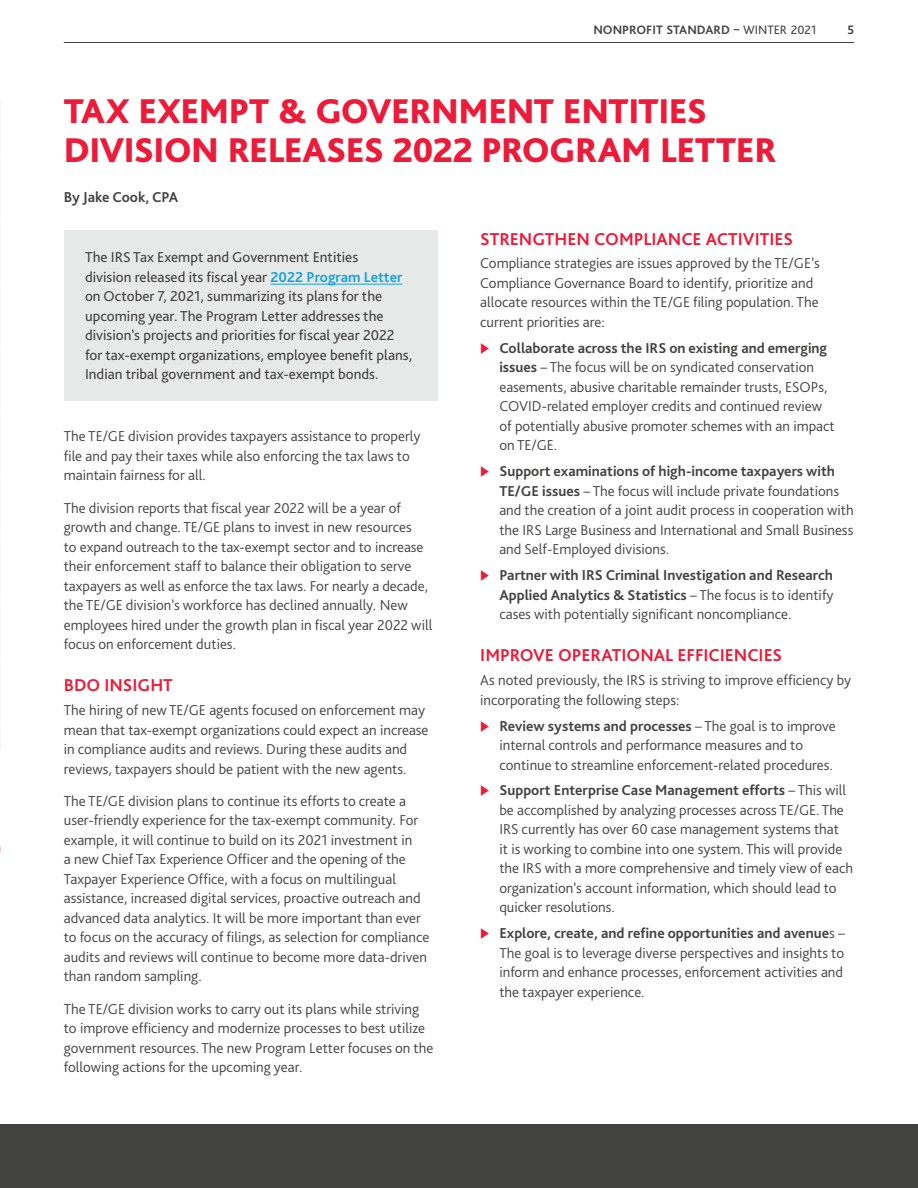
<style>
.page{position:relative;width:918px;height:1188px;background:#fff}
.page>*{position:absolute;margin:0;border:0;box-sizing:border-box;transform-origin:0 0}
.t1{font:800 36px/39px "Bliss Pro";letter-spacing:-.015em;color:#ec1b3a}
.t2{font:700 18px "Bliss Pro";color:#ec1b3a}
.t3{font:300 15px/19.5px "Bliss Pro";color:#424241}
.t4{font:15px/19.5px "Bliss Pro";color:#424241}
.t5{font:700 15px/19.5px "Bliss Pro";color:#424241;text-align:justify}
.t6{font:700 12.75px "Bliss Pro";color:#424241}
.s1{font-weight:400}
.s2{font-weight:700;color:#16a3dd}
.s3{font-weight:700}
.s4{font-weight:300}
</style>
<div class="page">
<div style="left:0;top:1124px;width:918px;height:64px;background:#424241"></div>
<div style="left:64px;top:230px;width:374px;height:171px;background:#e8eae9"></div>
<hr style="left:271px;top:284px;width:132px;height:1px;background:#16a3dd">
<hr style="left:64px;top:42px;width:790px;height:1px;background:#424241">
<p class="t6" style="left:593px;top:22px;width:225px">NONPROFIT STANDARD – <span class="s1">WINTER 2021</span></p>
<p class="t6" style="left:847px;top:22px;width:8px">5</p>
<h1 class="t1" style="left:64px;top:90px;width:715px">TAX EXEMPT &amp; GOVERNMENT ENTITIES<br>DIVISION RELEASES 2022 PROGRAM LETTER</h1>
<p class="t5" style="left:64px;top:187px;width:116px">By Jake Cook, CPA</p>
<p class="t4" style="left:85px;top:247px;width:329px">The IRS Tax Exempt and Government Entities<br>division released its fiscal year <span class="s2">2022 Program Letter </span>on October 7, 2021, summarizing its plans for the upcoming year. The Program Letter addresses the division’s projects and priorities for fiscal year 2022 for tax-exempt organizations, employee benefit plans, Indian tribal government and tax-exempt bonds.</p>
<p class="t3" style="left:64px;top:426px;width:358px">The TE/GE division provides taxpayers assistance to properly file and pay their taxes while also enforcing the tax laws to maintain fairness for all.</p>
<p class="t3" style="left:64px;top:498px;width:370px">The division reports that fiscal year 2022 will be a year of growth and change. TE/GE plans to invest in new resources<br>to expand outreach to the tax-exempt sector and to increase their enforcement staff to balance their obligation to serve taxpayers as well as enforce the tax laws. For nearly a decade, the TE/GE division’s workforce has declined annually. New employees hired under the growth plan in fiscal year 2022 will focus on enforcement duties.</p>
<p class="t2" style="left:64px;top:674px;width:111px">BDO INSIGHT</p>
<p class="t3" style="left:64px;top:700px;width:366px">The hiring of new TE/GE agents focused on enforcement may mean that tax-exempt organizations could expect an increase in compliance audits and reviews. During these audits and reviews, taxpayers should be patient with the new agents.</p>
<p class="t3" style="left:64px;top:791px;width:367px">The TE/GE division plans to continue its efforts to create a user-friendly experience for the tax-exempt community. For example, it will continue to build on its 2021 investment in<br>a new Chief Tax Experience Officer and the opening of the Taxpayer Experience Office, with a focus on multilingual assistance, increased digital services, proactive outreach and advanced data analytics. It will be more important than ever to focus on the accuracy of filings, as selection for compliance audits and reviews will continue to become more data-driven than random sampling.</p>
<p class="t3" style="left:64px;top:999px;width:371px">The TE/GE division works to carry out its plans while striving to improve efficiency and modernize processes to best utilize government resources. The new Program Letter focuses on the following actions for the upcoming year.</p>
<p class="t2" style="left:480px;top:228px;width:314px">STRENGTHEN COMPLIANCE ACTIVITIES</p>
<p class="t3" style="left:480px;top:253px;width:341px">Compliance strategies are issues approved by the TE/GE’s Compliance Governance Board to identify, prioritize and allocate resources within the TE/GE filing population. The current priorities are:</p>
<p class="t3" style="left:499px;top:338px;width:337px"><span class="s3">Collaborate across the IRS on existing and emerging issues</span> – The focus will be on syndicated conservation easements, abusive charitable remainder trusts, ESOPs, COVID-related employer credits and continued review of potentially abusive promoter schemes with an impact on TE/GE.</p>
<p class="t3" style="left:499px;top:461px;width:356px"><span class="s3">Support examinations of high-income taxpayers with TE/GE issues</span> – The focus will include private foundations and the creation of a joint audit process in cooperation with the IRS Large Business and International and Small Business and Self-Employed divisions.</p>
<p class="t5" style="left:499px;top:565px;width:336px">Partner with IRS Criminal Investigation and Research Applied Analytics &amp; Statistics <span class="s4">– The focus is to identify cases with potentially significant noncompliance.</span></p>
<p class="t2" style="left:480px;top:644px;width:303px">IMPROVE OPERATIONAL EFFICIENCIES</p>
<p class="t3" style="left:480px;top:670px;width:372px">As noted previously, the IRS is striving to improve efficiency by incorporating the following steps:</p>
<p class="t3" style="left:499px;top:715px;width:338px"><span class="s3">Review systems and processes</span> – The goal is to improve internal controls and performance measures and to continue to streamline enforcement-related procedures.</p>
<p class="t3" style="left:499px;top:780px;width:355px"><span class="s3">Support Enterprise Case Management efforts</span> – This will be accomplished by analyzing processes across TE/GE. The IRS currently has over 60 case management systems that<br>it is working to combine into one system. This will provide the IRS with a more comprehensive and timely view of each organization’s account information, which should lead to quicker resolutions.</p>
<p class="t3" style="left:499px;top:923px;width:347px"><span class="s3">Explore, create, and refine opportunities and avenue</span>s – The goal is to leverage diverse perspectives and insights to inform and enhance processes, enforcement activities and the taxpayer experience.</p>
</div>
